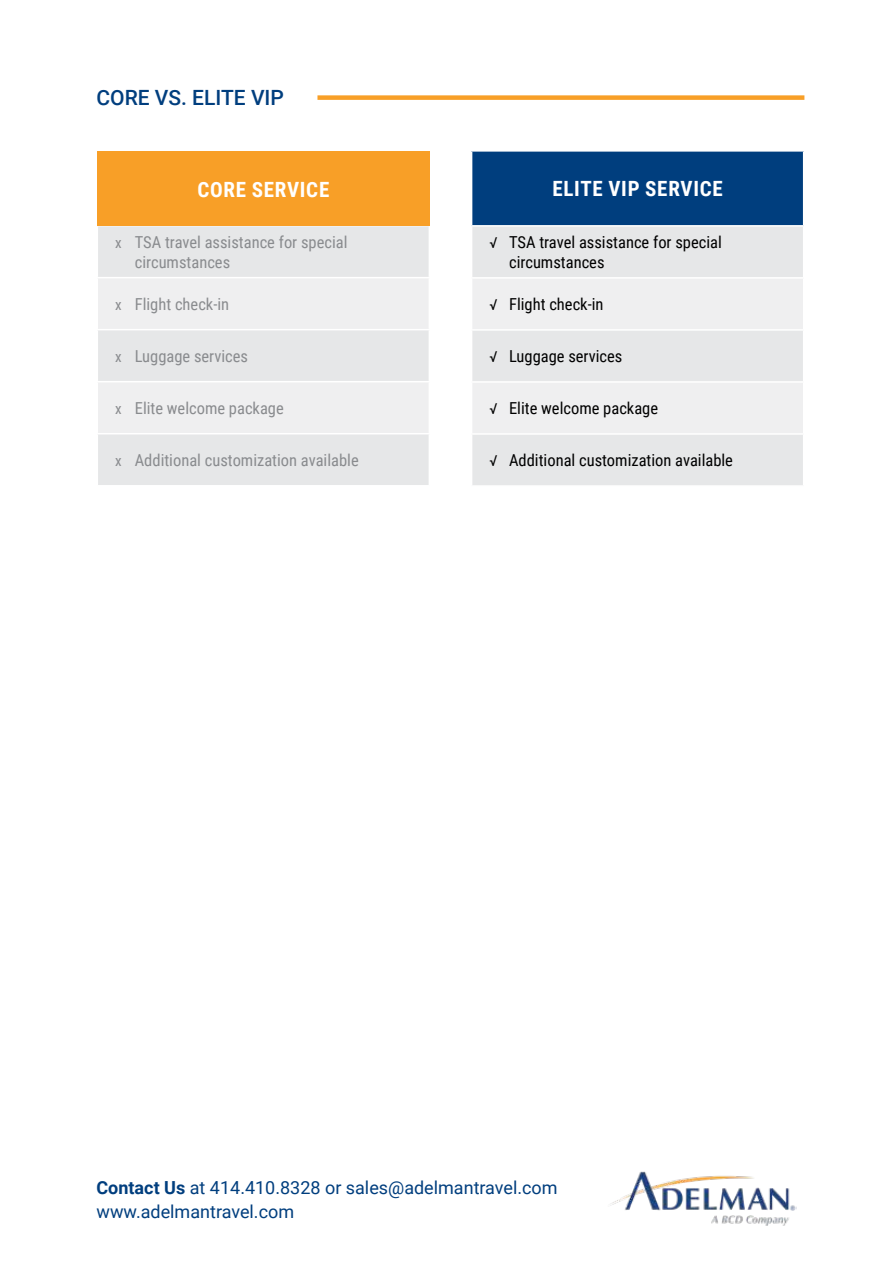
<style>
.page{position:relative;width:893px;height:1263px;background:#fff}
.page>*{position:absolute;margin:0;border:0;box-sizing:border-box;transform-origin:0 0}
.t1{font:700 21px "Roboto Condensed";letter-spacing:.035em;color:#fff}
.t2{font:500 21px "Roboto";color:#003e7e}
.t3{font:18px/24px "Roboto";color:#003e7e}
.t4{font:16.5px/19.8px "Roboto Condensed";color:#898b8e}
.t5{font:16.5px/19.8px "Roboto Condensed";color:#000}
.s1{font-size:15px}
.s2{font-weight:700}
</style>
<div class="page">
<div style="left:317px;top:95px;width:487px;height:5px;background:#f89f27"></div>
<img style="left:610px;top:1171px;width:186px;height:55px">
<div style="left:97px;top:151px;width:332px;height:75px;background:#f89f27"></div>
<div style="left:98px;top:226px;width:331px;height:259px;background:#e6e7e8"></div>
<svg style="left:98px;top:278px;width:331px;height:155px;fill:#efeff0"></svg>
<hr style="left:97px;top:277px;width:333px;height:1px;background:#fff">
<hr style="left:97px;top:329px;width:333px;height:1px;background:#fff">
<hr style="left:97px;top:381px;width:333px;height:1px;background:#fff">
<hr style="left:97px;top:433px;width:333px;height:1px;background:#fff">
<div style="left:472px;top:151px;width:332px;height:75px;background:#003e7e"></div>
<div style="left:472px;top:227px;width:331px;height:258px;background:#e6e7e8"></div>
<svg style="left:472px;top:279px;width:331px;height:154px;fill:#efeff0"></svg>
<hr style="left:471px;top:150px;width:333px;height:2px;background:#fff">
<hr style="left:803px;top:152px;width:1px;height:73px;background:#fff">
<hr style="left:471px;top:225px;width:333px;height:2px;background:#fff">
<hr style="left:471px;top:277px;width:333px;height:2px;background:#fff">
<hr style="left:471px;top:329px;width:333px;height:2px;background:#fff">
<hr style="left:471px;top:381px;width:333px;height:2px;background:#fff">
<hr style="left:471px;top:433px;width:333px;height:2px;background:#fff">
<p class="t2" style="left:97px;top:89px;width:189px">CORE VS. ELITE VIP</p>
<p class="t1" style="left:197px;top:177px;width:133px">CORE SERVICE</p>
<p class="t4" style="left:135px;top:231px;width:214px;text-indent:-20px"><span class="s1">x</span> TSA travel assistance for special circumstances</p>
<p class="t4" style="left:115px;top:293px;width:115px"><span class="s1">x</span> Flight check-in</p>
<p class="t4" style="left:115px;top:347px;width:134px"><span class="s1">x</span> Luggage services</p>
<p class="t4" style="left:115px;top:397px;width:170px"><span class="s1">x</span> Elite welcome package</p>
<p class="t4" style="left:115px;top:451px;width:245px"><span class="s1">x</span> Additional customization available</p>
<p class="t1" style="left:552px;top:177px;width:172px">ELITE VIP SERVICE</p>
<p class="t5" style="left:509px;top:232px;width:214px;text-indent:-19px"><span class="s1">√</span> TSA travel assistance for special circumstances</p>
<p class="t5" style="left:490px;top:294px;width:115px"><span class="s1">√</span> Flight check-in</p>
<p class="t5" style="left:490px;top:347px;width:134px"><span class="s1">√</span> Luggage services</p>
<p class="t5" style="left:490px;top:398px;width:170px"><span class="s1">√</span> Elite welcome package</p>
<p class="t5" style="left:490px;top:452px;width:245px"><span class="s1">√</span> Additional customization available</p>
<p class="t3" style="left:97px;top:1177px;width:462px"><span class="s2">Contact Us</span> at 414.410.8328 or sales@adelmantravel.com www.adelmantravel.com</p>
</div>
